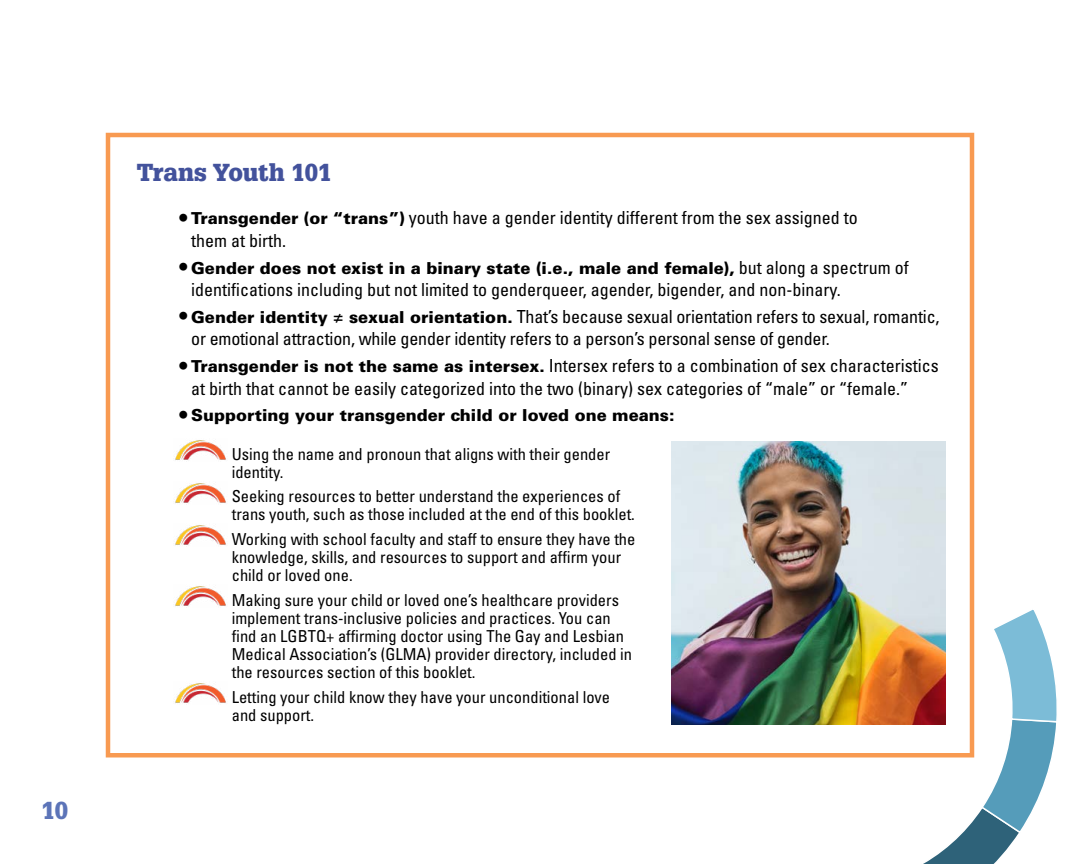
<style>
.page{position:relative;width:1080px;height:864px;background:#fff}
.page>*{position:absolute;margin:0;border:0;box-sizing:border-box;transform-origin:0 0}
.heading_3_16pt{font:900 24px "Glypha LT Std";color:#43529c}
.t1{font:900 24px "Glypha LT Std";color:#5c74b8}
.t2{font:condensed 18px/22.5px "Univers LT Std";color:#000}
.bullet_arc{font:condensed 16.5px/18px "Univers LT Std";color:#000}
.t3{font:900 16.5px "Univers LT Std";color:#000}
.s1{font-family:"Arial";font-stretch:normal;font-size:31.5px}
.s2{font-weight:900;font-stretch:normal;font-size:16.5px}
.s3{font-family:"Arial";font-weight:400;font-size:31.5px}
.s4{font-weight:400;font-stretch:condensed;font-size:18px}
</style>
<div class="page">
<div style="left:106px;top:133px;width:868px;height:625px;border:4px solid #f89a51"></div>
<img style="left:175px;top:440px;width:51px;height:20px">
<img style="left:175px;top:483px;width:51px;height:20px">
<img style="left:175px;top:525px;width:51px;height:20px">
<img style="left:175px;top:586px;width:51px;height:20px">
<img style="left:175px;top:683px;width:51px;height:20px">
<img style="left:671px;top:441px;width:275px;height:284px">
<svg style="left:911px;top:606px;width:146px;height:258px"></svg>
<h1 class="t1" style="left:41px;top:796px;width:28px">10</h1>
<h3 class="heading_3_16pt" style="left:137px;top:158px;width:196px">Trans Youth 101</h3>
<p class="t2" style="left:191px;top:206px;width:668px;text-indent:-14px"><span class="s1">•</span><span class="s2">Transgender (or “trans”)</span> youth have a gender identity different from the sex assigned to them at birth.</p>
<p class="t3" style="left:178px;top:257px;width:733px"><span class="s3">•</span> Gender does not exist in a binary state (i.e., male and female), <span class="s4">but along a spectrum of</span></p>
<p class="t2" style="left:191px;top:278px;width:651px">identifications including but not limited to genderqueer, agender, bigender, and non-binary.</p>
<p class="t2" style="left:191px;top:305px;width:750px;text-indent:-14px"><span class="s1">•</span> <span class="s2">Gender identity ≠ sexual orientation.</span> That’s because sexual orientation refers to sexual, romantic, or emotional attraction, while gender identity refers to a person’s personal sense of gender.</p>
<p class="t2" style="left:191px;top:354px;width:749px;text-indent:-14px"><span class="s1">•</span><span class="s2">Transgender is not the same as intersex.</span> Intersex refers to a combination of sex characteristics at birth that cannot be easily categorized into the two (binary) sex categories of “male” or “female.”</p>
<p class="t3" style="left:178px;top:405px;width:498px"><span class="s3">•</span> Supporting your transgender child or loved one means:</p>
<p class="bullet_arc" style="left:232px;top:445px;width:380px">Using the name and pronoun that aligns with their gender identity.</p>
<p class="bullet_arc" style="left:232px;top:487px;width:405px">Seeking resources to better understand the experiences of trans youth, such as those included at the end of this booklet.</p>
<p class="bullet_arc" style="left:232px;top:530px;width:405px">Working with school faculty and staff to ensure they have the knowledge, skills, and resources to support and affirm your child or loved one.</p>
<p class="bullet_arc" style="left:232px;top:591px;width:402px">Making sure your child or loved one’s healthcare providers implement trans-inclusive policies and practices. You can find an LGBTQ+ affirming doctor using The Gay and Lesbian Medical Association’s (GLMA) provider directory, included in the resources section of this booklet.</p>
<p class="bullet_arc" style="left:232px;top:688px;width:380px">Letting your child know they have your unconditional love and support.</p>
</div>
